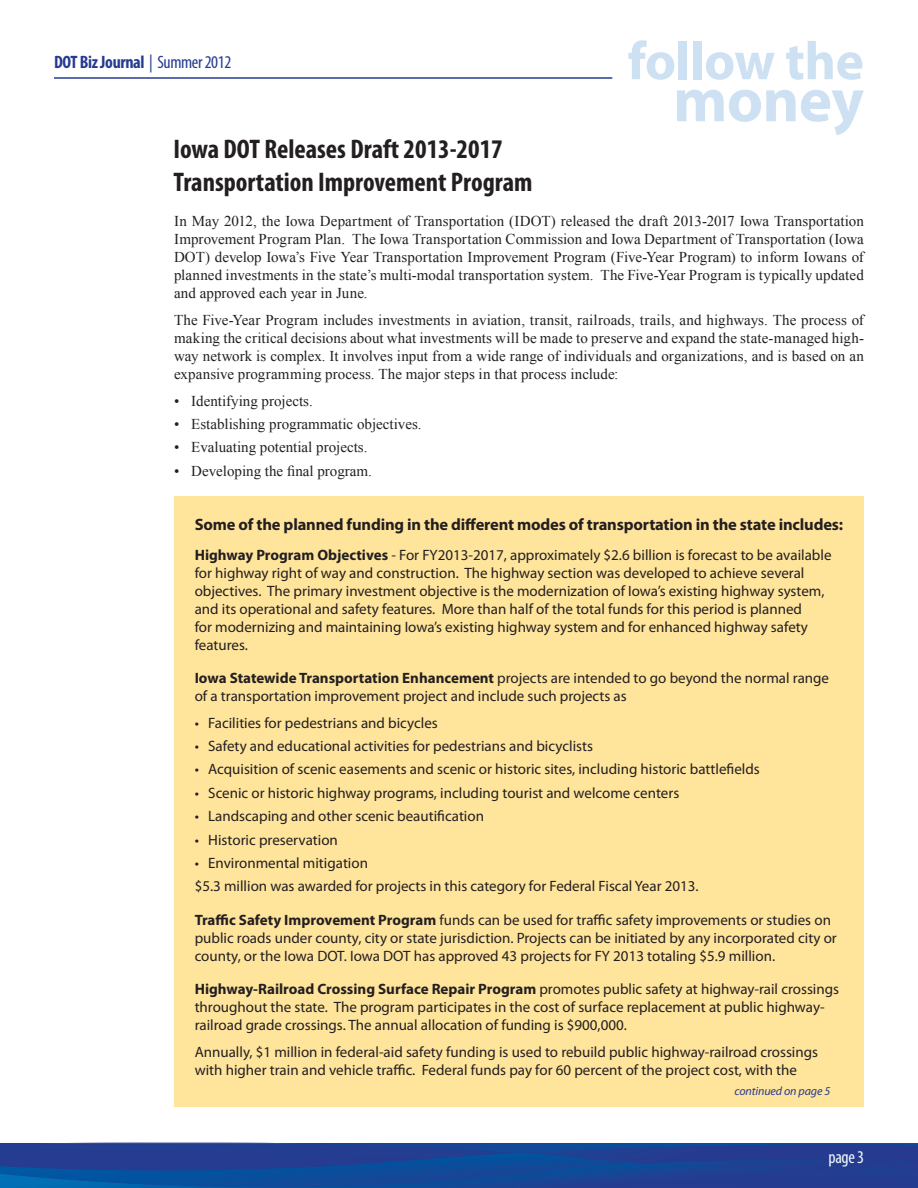
<style>
.page{position:relative;width:918px;height:1188px;background:#fff}
.page>*{position:absolute;margin:0;border:0;box-sizing:border-box;transform-origin:0 0}
.t1{font:700 63px "Myriad Pro";letter-spacing:-.01em;color:#cee1f3}
.t2{font:700 54px "Myriad Pro";letter-spacing:-.01em;color:#cee1f3}
.Headline{font:700 condensed 27px/33px "Myriad Pro";color:#231f20}
.t3{font:700 condensed 18px "Myriad Pro";letter-spacing:-.02em;color:#263b90}
.t4{font:condensed 18px "Myriad Pro";color:#f0f9fb}
.Sidebar_text{font:700 16.5px "Myriad Pro";letter-spacing:-.01em;color:#231f20}
.Sidebar_text-2{font:15px/18px "Myriad Pro";color:#231f20}
.Italicized_subhead{font:15px/18px "Times New Roman";letter-spacing:.005em;color:#231f20;text-align:justify}
.Text_BULLET{font:15px "Times New Roman";color:#231f20}
.t5{font:italic 12px "Myriad Pro";letter-spacing:-.01em;color:#273a8f}
.s1{font-weight:400}
.s2{font-weight:700}
</style>
<div class="page">
<div style="left:174px;top:496px;width:690px;height:611px;background:#ffe49c"></div>
<svg style="left:0;top:1142px;width:918px;height:46px"></svg>
<img style="left:0;top:1163px;width:918px;height:24px">
<hr style="left:54px;top:77px;width:558px;height:2px;background:#263b90">
<p class="t3" style="left:54px;top:51px;width:179px">DOT Biz Journal <span class="s1">| Summer 2012</span></p>
<p class="Headline" style="left:174px;top:132px;width:360px">Iowa DOT Releases Draft 2013-2017<br>Transportation Improvement Program</p>
<p class="t2" style="left:628px;top:26px;width:238px">follow the</p>
<p class="t1" style="left:673px;top:59px;width:192px">money</p>
<p class="Italicized_subhead" style="left:174px;top:212px;width:691px">In May 2012, the Iowa Department of Transportation (IDOT) released the draft 2013-2017 Iowa Transportation Improvement Program Plan. The Iowa Transportation Commission and Iowa Department of Transportation (Iowa DOT) develop Iowa’s Five Year Transportation Improvement Program (Five-Year Program) to inform Iowans of planned investments in the state’s multi-modal transportation system. The Five-Year Program is typically updated and approved each year in June.</p>
<p class="Italicized_subhead" style="left:174px;top:311px;width:691px">The Five-Year Program includes investments in aviation, transit, railroads, trails, and highways. The process of making the critical decisions about what investments will be made to preserve and expand the state-managed high&shy;way network is complex. It involves input from a wide range of individuals and organizations, and is based on an expansive programming process. The major steps in that process include:</p>
<p class="Text_BULLET" style="left:174px;top:391px;width:140px">• Identifying projects.</p>
<p class="Text_BULLET" style="left:174px;top:414px;width:249px">• Establishing programmatic objectives.</p>
<p class="Text_BULLET" style="left:174px;top:437px;width:195px">• Evaluating potential projects.</p>
<p class="Text_BULLET" style="left:174px;top:461px;width:200px">• Developing the final program.</p>
<p class="Sidebar_text" style="left:195px;top:513px;width:650px">Some of the planned funding in the different modes of transportation in the state includes:</p>
<p class="Sidebar_text-2" style="left:195px;top:545px;width:638px"><span class="s2">Highway Program Objectives</span> - For FY2013-2017, approximately $2.6 billion is forecast to be available for highway right of way and construction. The highway section was developed to achieve several objectives. The primary investment objective is the modernization of Iowa’s existing highway system, and its operational and safety features. More than half of the total funds for this period is planned<br>for modernizing and maintaining Iowa’s existing highway system and for enhanced highway safety features.</p>
<p class="Sidebar_text-2" style="left:195px;top:669px;width:636px"><span class="s2">Iowa Statewide Transportation Enhancement</span> projects are intended to go beyond the normal range of a transportation improvement project and include such projects as</p>
<p class="Sidebar_text-2" style="left:195px;top:713px;width:245px">• Facilities for pedestrians and bicycles</p>
<p class="Sidebar_text-2" style="left:195px;top:737px;width:400px">• Safety and educational activities for pedestrians and bicyclists</p>
<p class="Sidebar_text-2" style="left:195px;top:760px;width:567px">• Acquisition of scenic easements and scenic or historic sites, including historic battlefields</p>
<p class="Sidebar_text-2" style="left:195px;top:784px;width:486px">• Scenic or historic highway programs, including tourist and welcome centers</p>
<p class="Sidebar_text-2" style="left:195px;top:807px;width:291px">• Landscaping and other scenic beautification</p>
<p class="Sidebar_text-2" style="left:195px;top:830px;width:145px">• Historic preservation</p>
<p class="Sidebar_text-2" style="left:195px;top:854px;width:175px">• Environmental mitigation</p>
<p class="Sidebar_text-2" style="left:195px;top:877px;width:505px">$5.3 million was awarded for projects in this category for Federal Fiscal Year 2013.</p>
<p class="Sidebar_text-2" style="left:195px;top:911px;width:644px"><span class="s2">Traffic Safety Improvement Program</span> funds can be used for traffic safety improvements or studies on public roads under county, city or state jurisdiction. Projects can be initiated by any incorporated city or county, or the Iowa DOT. Iowa DOT has approved 43 projects for FY 2013 totaling $5.9 million.</p>
<p class="Sidebar_text-2" style="left:195px;top:980px;width:646px"><span class="s2">Highway-Railroad Crossing Surface Repair Program</span> promotes public safety at highway-rail crossings throughout the state. The program participates in the cost of surface replacement at public highway&shy;railroad grade crossings. The annual allocation of funding is $900,000.</p>
<p class="Sidebar_text-2" style="left:195px;top:1043px;width:625px">Annually, $1 million in federal-aid safety funding is used to rebuild public highway-railroad crossings with higher train and vehicle traffic. Federal funds pay for 60 percent of the project cost, with the</p>
<p class="t5" style="left:735px;top:1084px;width:97px">continued on page 5</p>
<p class="t4" style="left:829px;top:1146px;width:37px">page 3</p>
</div>
